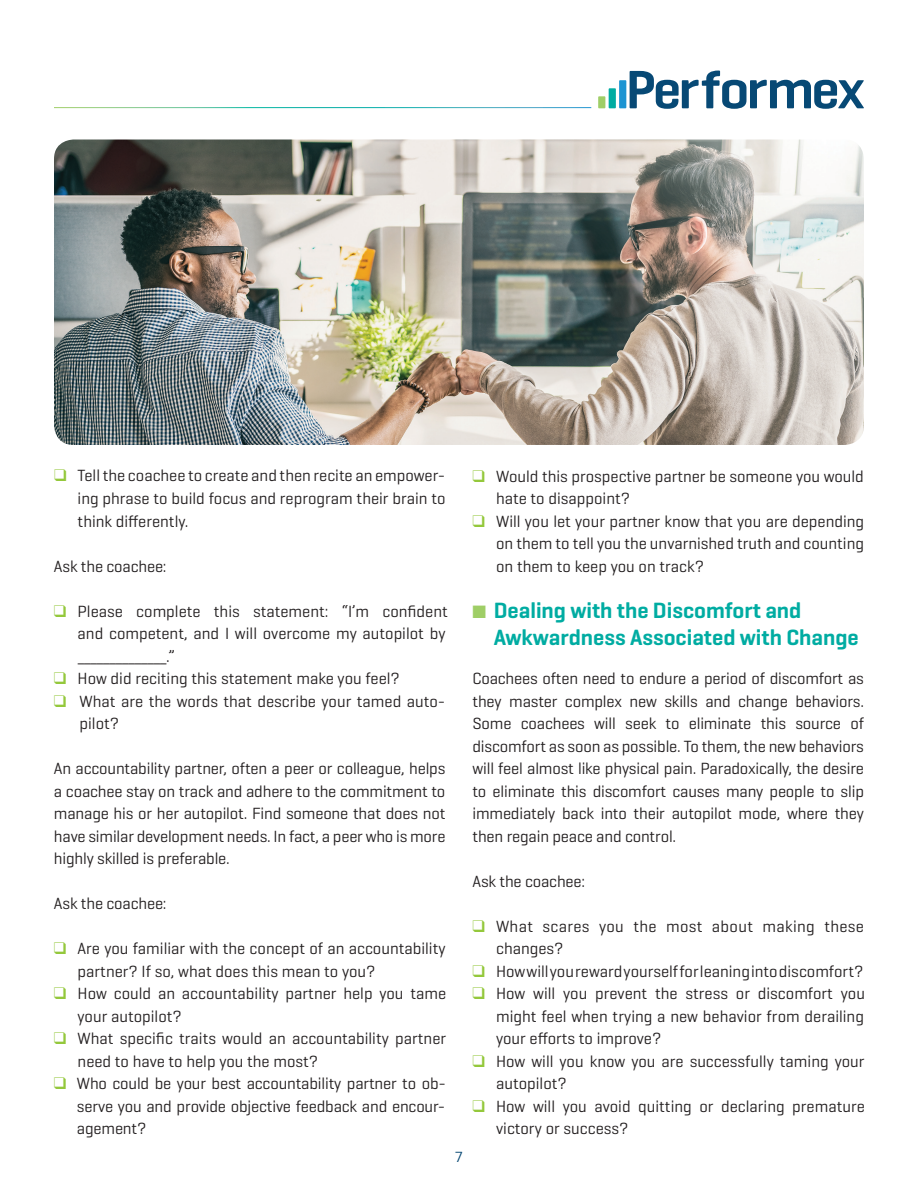
<style>
.page{position:relative;width:918px;height:1188px;background:#fff}
.page>*{position:absolute;margin:0;border:0;box-sizing:border-box;transform-origin:0 0}
.t1{font:600 22.5px/27px "Geogrotesque";color:#00aca2}
.t2{font:16.5px/22.5px "Geogrotesque";color:#231f20}
.t3{font:16.5px/22.5px "Geogrotesque";letter-spacing:.02em;color:#231f20}
.t4{font:15px "Geogrotesque";color:#074874}
.s1{color:#94c83c}
.s2{color:#9fce66}
</style>
<div class="page">
<svg style="left:598px;top:71px;width:266px;height:38px"></svg>
<img style="left:54px;top:140px;width:810px;height:305px">
<p class="t2" style="left:78px;top:464px;width:369px;text-indent:-24px"><span class="s1">❑</span> Tell the coachee to create and then recite an empower&shy;ing phrase to build focus and reprogram their brain to think differently.</p>
<p class="t2" style="left:54px;top:554px;width:114px">Ask the coachee:</p>
<p class="t2" style="left:78px;top:599px;width:372px;text-indent:-24px"><span class="s1">❑</span> Please complete this statement: “I’m confident and competent, and I will overcome my autopilot by ______________.”</p>
<p class="t2" style="left:54px;top:667px;width:348px"><span class="s1">❑</span> How did reciting this statement make you feel?</p>
<p class="t2" style="left:80px;top:689px;width:365px;text-indent:-26px"><span class="s1">❑</span> What are the words that describe your tamed auto&shy;pilot?</p>
<p class="t2" style="left:54px;top:757px;width:393px;text-align:justify">An accountability partner, often a peer or colleague, helps a coachee stay on track and adhere to the commitment to manage his or her autopilot. Find someone that does not have similar development needs. In fact, a peer who is more highly skilled is preferable.</p>
<p class="t2" style="left:54px;top:892px;width:114px">Ask the coachee:</p>
<p class="t2" style="left:78px;top:937px;width:369px;text-indent:-24px"><span class="s1">❑</span> Are you familiar with the concept of an accountability partner? If so, what does this mean to you?</p>
<p class="t2" style="left:78px;top:982px;width:370px;text-indent:-24px"><span class="s1">❑</span> How could an accountability partner help you tame your autopilot?</p>
<p class="t2" style="left:78px;top:1027px;width:370px;text-indent:-24px"><span class="s1">❑</span> What specific traits would an accountability partner need to have to help you the most?</p>
<p class="t2" style="left:77px;top:1072px;width:368px;text-align:justify;text-indent:-23px"><span class="s1">❑</span> Who could be your best accountability partner to ob&shy;serve you and provide objective feedback and encour&shy;agement?</p>
<p class="t4" style="left:455px;top:1147px;width:10px">7</p>
<p class="t2" style="left:496px;top:464px;width:369px;text-indent:-24px"><span class="s1">❑</span> Would this prospective partner be someone you would hate to disappoint?</p>
<p class="t2" style="left:496px;top:509px;width:370px;text-align:justify;text-indent:-24px"><span class="s1">❑</span> Will you let your partner know that you are depending on them to tell you the unvarnished truth and counting on them to keep you on track?</p>
<h1 class="t1" style="left:494px;top:597px;width:367px;text-indent:-21px"><span class="s2">■</span> Dealing with the Discomfort and<br>Awkwardness Associated with Change</h1>
<p class="t2" style="left:472px;top:667px;width:393px;text-align:justify">Coachees often need to endure a period of discomfort as they master complex new skills and change behaviors.<br>Some coachees will seek to eliminate this source of discomfort as soon as possible. To them, the new behaviors will feel almost like physical pain. Paradoxically, the desire to eliminate this discomfort causes many people to slip immediately back into their autopilot mode, where they then regain peace and control.</p>
<p class="t2" style="left:472px;top:869px;width:114px">Ask the coachee:</p>
<p class="t3" style="left:496px;top:914px;width:369px;text-indent:-24px"><span class="s1">❑</span> What scares you the most about making these changes?</p>
<p class="t2" style="left:472px;top:959px;width:392px"><span class="s1">❑</span> How will you reward yourself for leaning into discomfort?</p>
<p class="t2" style="left:496px;top:982px;width:370px;text-align:justify;text-indent:-24px"><span class="s1">❑</span> How will you prevent the stress or discomfort you might feel when trying a new behavior from derailing your efforts to improve?</p>
<p class="t2" style="left:496px;top:1049px;width:370px;text-indent:-24px"><span class="s1">❑</span> How will you know you are successfully taming your autopilot?</p>
<p class="t2" style="left:496px;top:1094px;width:370px;text-indent:-24px"><span class="s1">❑</span> How will you avoid quitting or declaring premature victory or success?</p>
</div>
